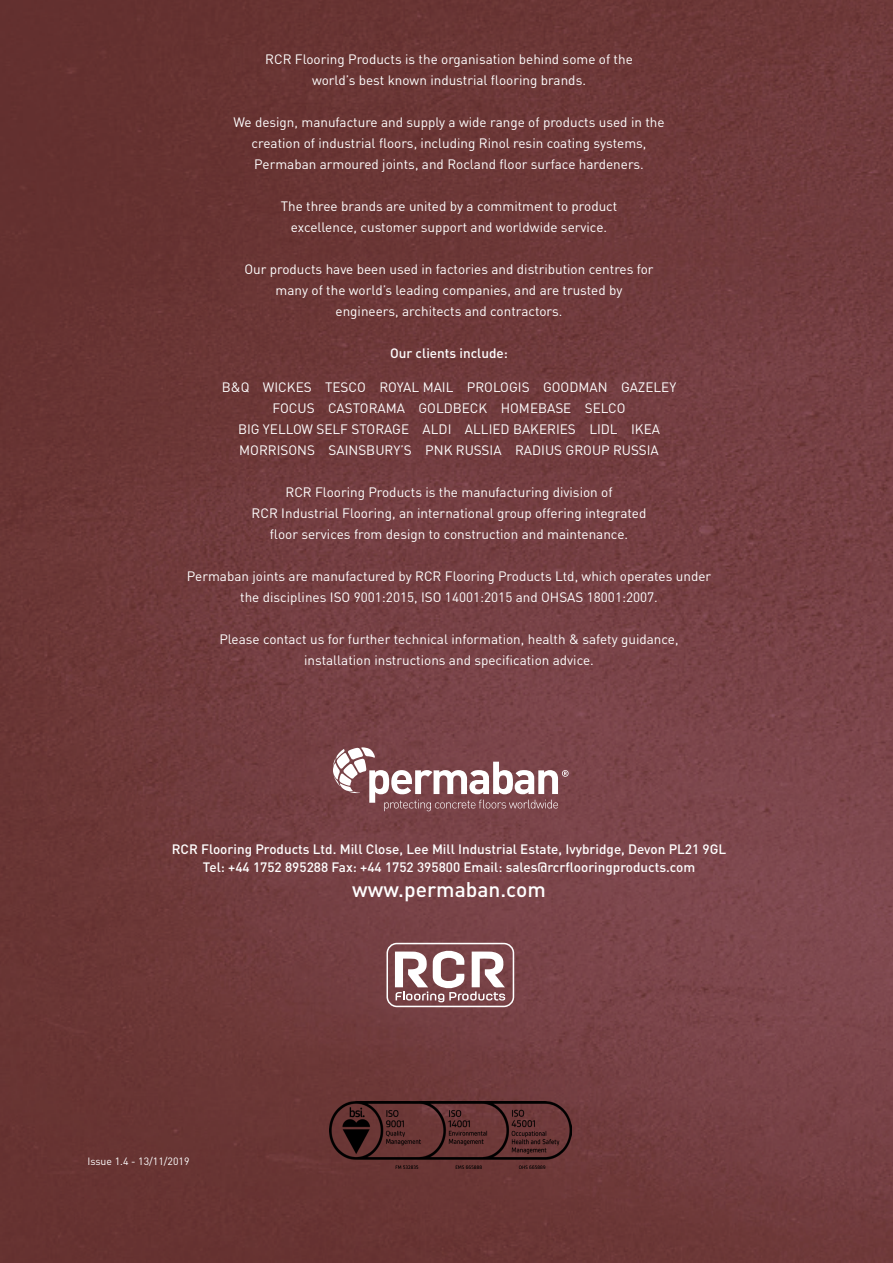
<style>
.page{position:relative;width:893px;height:1263px;background:#fff}
.page>*{position:absolute;margin:0;border:0;box-sizing:border-box;transform-origin:0 0}
.t1{font:500 21px "DIN Pro";color:#fff}
.t2{font:13.5px/21px "DIN Pro";color:#fff;text-align:center}
.t3{font:500 13.5px "DIN Pro";color:#fff}
.t4{font:10.5px "DIN Pro";color:#fff}
</style>
<div class="page">
<img style="left:0;top:0;width:893px;height:1263px">
<svg style="left:333px;top:747px;width:236px;height:64px"></svg>
<div style="left:386px;top:943px;width:128px;height:64px;border:2px solid #fff;border-radius:10px"></div>
<svg style="left:395px;top:950px;width:110px;height:52px"></svg>
<img style="left:330px;top:1101px;width:242px;height:67px">
<p class="t2" style="left:265px;top:48px;width:369px">RCR Flooring Products is the organisation behind some of the</p>
<p class="t2" style="left:312px;top:69px;width:275px">world’s best known industrial flooring brands.</p>
<p class="t2" style="left:233px;top:111px;width:433px">We design, manufacture and supply a wide range of products used in the</p>
<p class="t2" style="left:252px;top:132px;width:396px">creation of industrial floors, including Rinol resin coating systems,</p>
<p class="t2" style="left:254px;top:153px;width:391px">Permaban armoured joints, and Rocland floor surface hardeners.</p>
<p class="t2" style="left:281px;top:195px;width:338px">The three brands are united by a commitment to product</p>
<p class="t2" style="left:291px;top:216px;width:318px">excellence, customer support and worldwide service.</p>
<p class="t2" style="left:244px;top:258px;width:411px">Our products have been used in factories and distribution centres for</p>
<p class="t2" style="left:276px;top:279px;width:348px">many of the world’s leading companies, and are trusted by</p>
<p class="t2" style="left:336px;top:300px;width:228px">engineers, architects and contractors.</p>
<p class="t3" style="left:390px;top:344px;width:119px">Our clients include:</p>
<p class="t2" style="left:222px;top:376px;width:456px">B&amp;Q WICKES TESCO ROYAL MAIL PROLOGIS GOODMAN GAZELEY</p>
<p class="t2" style="left:273px;top:397px;width:354px">FOCUS CASTORAMA GOLDBECK HOMEBASE SELCO</p>
<p class="t2" style="left:238px;top:418px;width:424px">BIG YELLOW SELF STORAGE ALDI ALLIED BAKERIES LIDL IKEA</p>
<p class="t2" style="left:239px;top:439px;width:421px">MORRISONS SAINSBURY’S PNK RUSSIA RADIUS GROUP RUSSIA</p>
<p class="t2" style="left:285px;top:481px;width:329px">RCR Flooring Products is the manufacturing division of</p>
<p class="t2" style="left:252px;top:502px;width:396px">RCR Industrial Flooring, an international group offering integrated</p>
<p class="t2" style="left:270px;top:523px;width:360px">floor services from design to construction and maintenance.</p>
<p class="t2" style="left:187px;top:565px;width:526px">Permaban joints are manufactured by RCR Flooring Products Ltd, which operates under the disciplines ISO 9001:2015, ISO 14001:2015 and OHSAS 18001:2007.</p>
<p class="t2" style="left:219px;top:628px;width:461px">Please contact us for further technical information, health &amp; safety guidance, installation instructions and specification advice.</p>
<p class="t3" style="left:172px;top:839px;width:556px">RCR Flooring Products Ltd. Mill Close, Lee Mill Industrial Estate, Ivybridge, Devon PL21 9GL</p>
<p class="t3" style="left:203px;top:857px;width:494px">Tel: +44 1752 895288 Fax: +44 1752 395800 Email: sales@rcrflooringproducts.com</p>
<p class="t1" style="left:352px;top:875px;width:195px">www.permaban.com</p>
<p class="t4" style="left:87px;top:1153px;width:104px">Issue 1.4 - 13/11/2019</p>
</div>
